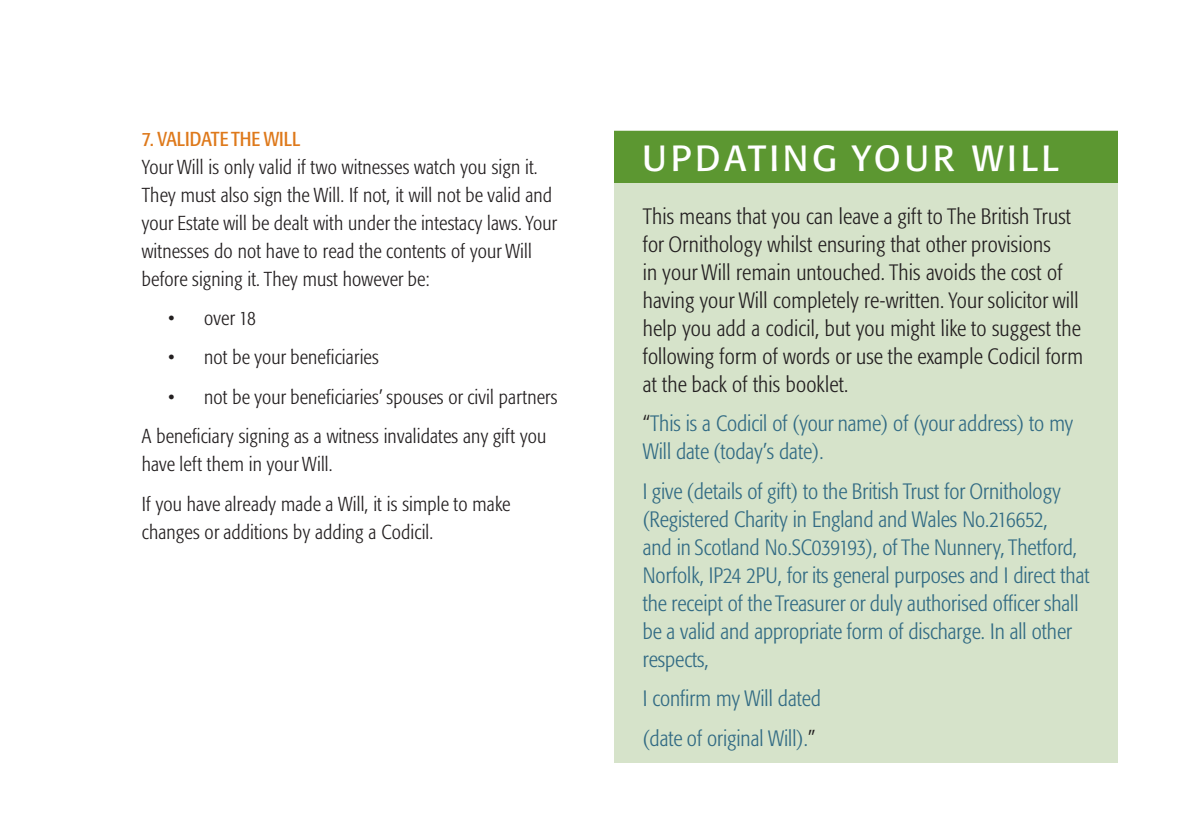
<style>
.page{position:relative;width:1191px;height:840px;background:#fff}
.page>*{position:absolute;margin:0;border:0;box-sizing:border-box;transform-origin:0 0}
.t1{font:36px "Formata BQ";letter-spacing:.1em;color:#fff}
.t2{font:300 condensed 22px/28px "Formata BQ";color:#326b84}
.t3{font:300 condensed 22px/28px "Formata BQ";letter-spacing:.01em;color:#231f20}
.t4{font:300 condensed 20px/28px "Formata BQ";letter-spacing:.01em;color:#231f20}
.t5{font:condensed 20px "Formata BQ";color:#de791b}
.s1{color:#231f20}
</style>
<div class="page">
<div style="left:614px;top:130px;width:503px;height:633px;background:#d6e3ca"></div>
<div style="left:614px;top:131px;width:503px;height:51px;background:#5c9731"></div>
<p class="t5" style="left:142px;top:127px;width:160px">7. VALIDATE THE WILL</p>
<p class="t4" style="left:142px;top:153px;width:417px">Your Will is only valid if two witnesses watch you sign it.<br>They must also sign the Will. If not, it will not be valid and your Estate will be dealt with under the intestacy laws. Your witnesses do not have to read the contents of your Will before signing it. They must however be:</p>
<p class="t4" style="left:168px;top:304px;width:89px">• over 18</p>
<p class="t4" style="left:168px;top:343px;width:212px">• not be your beneficiaries</p>
<p class="t4" style="left:168px;top:383px;width:391px">• not be your beneficiaries’ spouses or civil partners</p>
<p class="t4" style="left:142px;top:422px;width:406px">A beneficiary signing as a witness invalidates any gift you have left them in your Will.</p>
<p class="t4" style="left:142px;top:489px;width:370px">If you have already made a Will, it is simple to make changes or additions by adding a Codicil.</p>
<p class="t1" style="left:642px;top:136px;width:418px">UPDATING YOUR WILL</p>
<p class="t3" style="left:643px;top:202px;width:442px">This means that you can leave a gift to The British Trust for Ornithology whilst ensuring that other provisions<br>in your Will remain untouched. This avoids the cost of having your Will completely re-written. Your solicitor will help you add a codicil, but you might like to suggest the following form of words or use the example Codicil form at the back of this booklet.</p>
<p class="t2" style="left:643px;top:409px;width:432px"><span class="s1">“</span>This is a Codicil of (your name) of (your address) to my<br>Will date (today’s date).</p>
<p class="t2" style="left:643px;top:477px;width:448px">I give (details of gift) to the British Trust for Ornithology (Registered Charity in England and Wales No.216652,<br>and in Scotland No.SC039193), of The Nunnery, Thetford, Norfolk, IP24 2PU, for its general purposes and I direct that the receipt of the Treasurer or duly authorised officer shall be a valid and appropriate form of discharge. In all other respects,</p>
<p class="t2" style="left:643px;top:684px;width:180px">I confirm my Will dated</p>
<p class="t2" style="left:643px;top:723px;width:174px">(date of original Will).<span class="s1">”</span></p>
</div>
